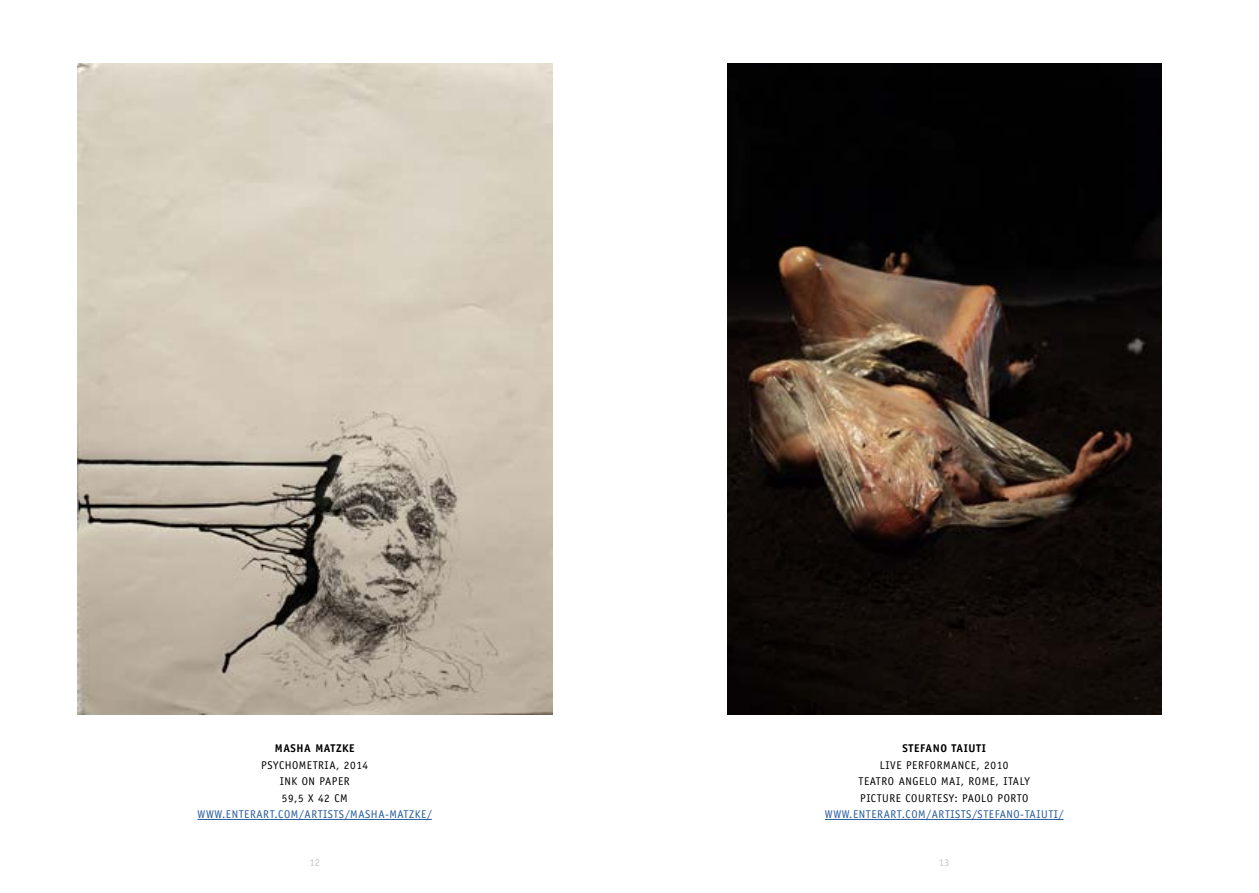
<style>
.page{position:relative;width:1259px;height:893px;background:#fff}
.page>*{position:absolute;margin:0;border:0;box-sizing:border-box;transform-origin:0 0}
.t1{font:11.25px/16.5px "Officina Sans Std";letter-spacing:.05em;color:#000;text-align:center}
.t2{font:11.25px "Officina Sans Std";letter-spacing:.05em;color:#275b9b}
.t3{font:700 11.25px "Officina Sans Std";letter-spacing:.05em;color:#000}
.t4{font:10.5px "Officina Sans Std";color:#c6c6c6}
</style>
<div class="page">
<hr style="left:825px;top:819px;width:238px;height:1px;background:#275b9b">
<img style="left:727px;top:64px;width:434px;height:650px">
<hr style="left:198px;top:819px;width:234px;height:1px;background:#275b9b">
<img style="left:77px;top:64px;width:475px;height:650px">
<p class="t3" style="left:275px;top:741px;width:81px">MASHA MATZKE</p>
<p class="t1" style="left:261px;top:757px;width:108px">PSYCHOMETRIA, 2014<br>INK ON PAPER<br>59,5 X 42 CM</p>
<p class="t2" style="left:198px;top:808px;width:236px">WWW.ENTERART.COM/ARTISTS/MASHA-MATZKE/</p>
<p class="t3" style="left:902px;top:741px;width:85px">STEFANO TAIUTI</p>
<p class="t1" style="left:858px;top:757px;width:173px">LIVE PERFORMANCE, 2010<br>TEATRO ANGELO MAI, ROME, ITALY<br>PICTURE COURTESY: PAOLO PORTO</p>
<p class="t2" style="left:825px;top:808px;width:240px">WWW.ENTERART.COM/ARTISTS/STEFANO-TAIUTI/</p>
<p class="t4" style="left:309px;top:856px;width:12px">12</p>
<p class="t4" style="left:939px;top:856px;width:12px">13</p>
</div>
